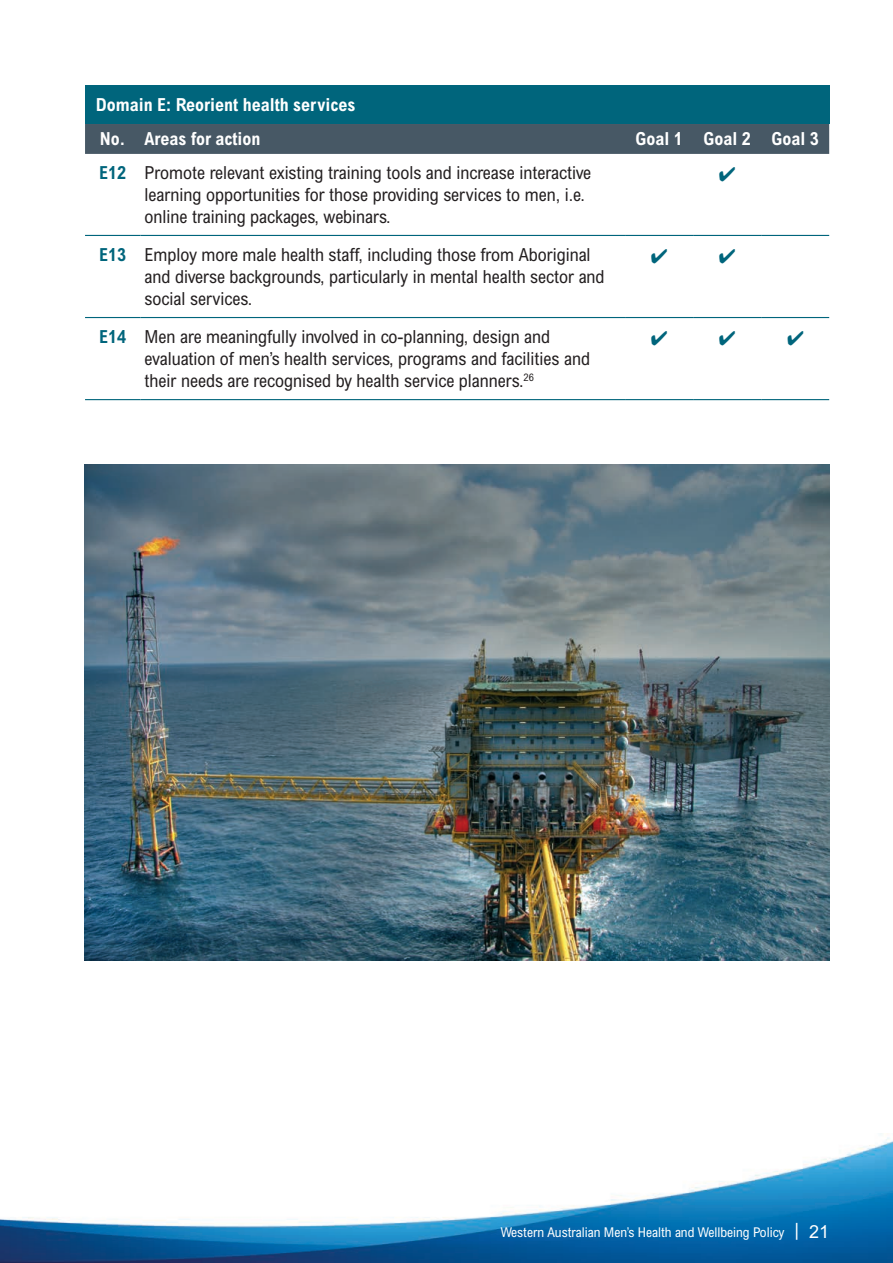
<style>
.page{position:relative;width:893px;height:1263px;background:#fff}
.page>*{position:absolute;margin:0;border:0;box-sizing:border-box;transform-origin:0 0}
.Body_Copy{font:condensed 18px/21.8px "Arial MT Std";color:#231f20}
.Body_Copy-2{font:700 condensed 18px "Arial MT Std";color:#fff}
.Body_Copy-3{font:700 condensed 18px "Arial MT Std";color:#00657c}
.t1{font:condensed 13.5px "Arial MT Std";color:#fff}
.s1{font-stretch:normal;font-size:18px}
</style>
<div class="page">
<img style="left:0;top:1133px;width:893px;height:130px">
<div style="left:85px;top:86px;width:744px;height:38px;background:#00657c"></div>
<div style="left:85px;top:124px;width:744px;height:30px;background:#475865"></div>
<hr style="left:85px;top:85px;width:55px;height:1px;background:#00657c">
<hr style="left:140px;top:85px;width:485px;height:1px;background:#00657c">
<hr style="left:625px;top:85px;width:68px;height:1px;background:#00657c">
<hr style="left:693px;top:85px;width:68px;height:1px;background:#00657c">
<hr style="left:761px;top:85px;width:68px;height:1px;background:#00657c">
<hr style="left:85px;top:235px;width:55px;height:1px;background:#00657c">
<hr style="left:140px;top:235px;width:485px;height:1px;background:#00657c">
<hr style="left:625px;top:235px;width:68px;height:1px;background:#00657c">
<hr style="left:693px;top:235px;width:68px;height:1px;background:#00657c">
<hr style="left:761px;top:235px;width:68px;height:1px;background:#00657c">
<hr style="left:85px;top:317px;width:55px;height:1px;background:#00657c">
<hr style="left:140px;top:317px;width:485px;height:1px;background:#00657c">
<hr style="left:625px;top:317px;width:68px;height:1px;background:#00657c">
<hr style="left:693px;top:317px;width:68px;height:1px;background:#00657c">
<hr style="left:761px;top:317px;width:68px;height:1px;background:#00657c">
<hr style="left:85px;top:399px;width:55px;height:1px;background:#00657c">
<hr style="left:140px;top:399px;width:485px;height:1px;background:#00657c">
<hr style="left:625px;top:399px;width:68px;height:1px;background:#00657c">
<hr style="left:693px;top:399px;width:68px;height:1px;background:#00657c">
<hr style="left:761px;top:399px;width:68px;height:1px;background:#00657c">
<img style="left:85px;top:464px;width:744px;height:497px">
<p class="Body_Copy-2" style="left:96px;top:94px;width:261px">Domain E: Reorient health services</p>
<p class="Body_Copy-2" style="left:100px;top:129px;width:27px">No.</p>
<p class="Body_Copy-2" style="left:145px;top:129px;width:117px">Areas for action</p>
<p class="Body_Copy-2" style="left:635px;top:129px;width:49px">Goal 1</p>
<p class="Body_Copy-2" style="left:703px;top:129px;width:49px">Goal 2</p>
<p class="Body_Copy-2" style="left:771px;top:129px;width:49px">Goal 3</p>
<p class="Body_Copy-3" style="left:99px;top:162px;width:28px">E12</p>
<p class="Body_Copy" style="left:145px;top:162px;width:448px">Promote relevant existing training tools and increase interactive learning opportunities for those providing services to men, i.e. online training packages, webinars.</p>
<p class="Body_Copy-3" style="left:99px;top:244px;width:28px">E13</p>
<p class="Body_Copy" style="left:145px;top:244px;width:462px">Employ more male health staff, including those from Aboriginal and diverse backgrounds, particularly in mental health sector and social services.</p>
<p class="Body_Copy-3" style="left:99px;top:326px;width:28px">E14</p>
<p class="Body_Copy" style="left:145px;top:326px;width:447px">Men are meaningfully involved in co-planning, design and evaluation of men’s health services, programs and facilities and their needs are recognised by health service planners.<sup>26</sup></p>
<p class="t1" style="left:501px;top:1224px;width:330px">Western Australian Men’s Health and Wellbeing Policy <span class="s1">| 21</span></p>
</div>
